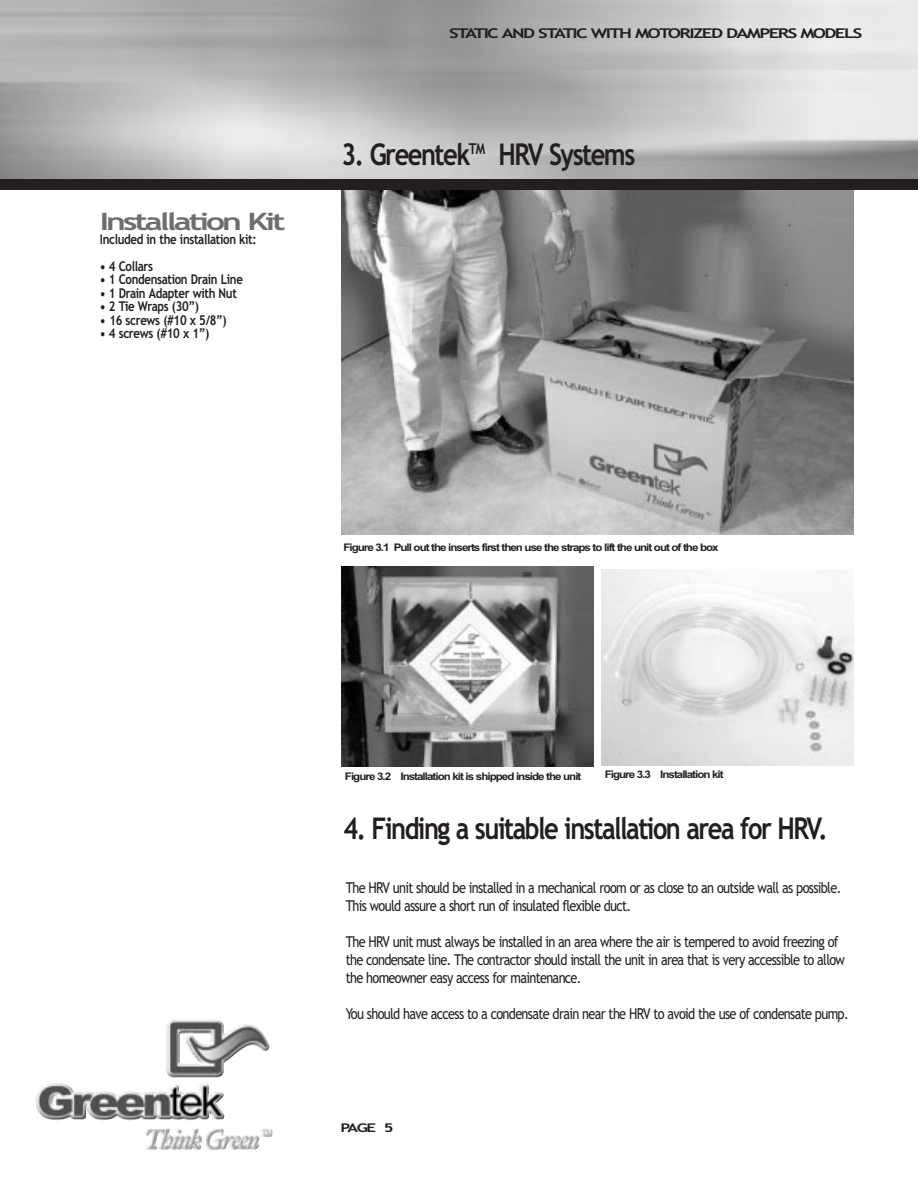
<style>
.page{position:relative;width:918px;height:1188px;background:#fff}
.page>*{position:absolute;margin:0;border:0;box-sizing:border-box;transform-origin:0 0}
.t1{font:700 30px "Trebuchet MS";letter-spacing:-.06em;color:#231f20;scale:.85 1}
.t2{font:700 24px "Trebuchet MS";letter-spacing:-.09em;color:#6c6e70;scale:1.4 1}
.t3{font:15px/18px "Trebuchet MS";letter-spacing:-.05em;color:#231f20;scale:.85 1}
.t4{font:700 13.5px "Trebuchet MS";letter-spacing:-.03em;color:#231f20;scale:.85 1}
.t5{font:700 13.5px "Trebuchet MS";letter-spacing:-.09em;color:#231f20;scale:1.4 1}
.t6{font:700 12px "Trebuchet MS";color:#231f20;scale:1.4 1}
.t7{font:10.5px "Arial Bold MS";letter-spacing:-.085em;color:#231f20;scale:1.1 1}
</style>
<div class="page">
<img style="left:224px;top:1024px;width:46px;height:27px">
<img style="left:342px;top:190px;width:512px;height:345px">
<img style="left:601px;top:569px;width:252px;height:197px">
<img style="left:342px;top:567px;width:252px;height:199px">
<div style="left:0;top:179px;width:918px;height:11px;background:#231f20"></div>
<h2 class="t2" style="left:100px;top:212px;width:134px">Installation Kit</h2>
<p class="t4" style="left:100px;top:233px;width:186px">Included in the installation kit:</p>
<p class="t4" style="left:100px;top:260px;width:64px">• 4 Collars</p>
<p class="t4" style="left:100px;top:274px;width:170px">• 1 Condensation Drain Line</p>
<p class="t4" style="left:100px;top:287px;width:163px">• 1 Drain Adapter with Nut</p>
<p class="t4" style="left:100px;top:301px;width:118px">• 2 Tie Wraps (30”)</p>
<p class="t4" style="left:100px;top:314px;width:151px">• 16 screws (#10 x 5/8”)</p>
<p class="t4" style="left:100px;top:328px;width:130px">• 4 screws (#10 x 1”)</p>
<p class="t5" style="left:449px;top:28px;width:297px">STATIC AND STATIC WITH MOTORIZED DAMPERS MODELS</p>
<h1 class="t1" style="left:341px;top:143px;width:347px">3. Greentek<sup>TM</sup> HRV Systems</h1>
<p class="t7" style="left:343px;top:544px;width:343px">Figure 3.1 Pull out the inserts first then use the straps to lift the unit out of the box</p>
<p class="t7" style="left:345px;top:773px;width:217px">Figure 3.2 Installation kit is shipped inside the unit</p>
<p class="t7" style="left:605px;top:771px;width:110px">Figure 3.3 Installation kit</p>
<h1 class="t1" style="left:343px;top:817px;width:572px">4. Finding a suitable installation area for HRV.</h1>
<p class="t3" style="left:346px;top:880px;width:585px">The HRV unit should be installed in a mechanical room or as close to an outside wall as possible.<br>This would assure a short run of insulated flexible duct.</p>
<p class="t3" style="left:346px;top:934px;width:589px">The HRV unit must always be installed in an area where the air is tempered to avoid freezing of the condensate line. The contractor should install the unit in area that is very accessible to allow the homeowner easy access for maintenance.</p>
<p class="t3" style="left:346px;top:1006px;width:593px">You should have access to a condensate drain near the HRV to avoid the use of condensate pump.</p>
<p class="t6" style="left:340px;top:1123px;width:39px">PAGE 5</p>
</div>
